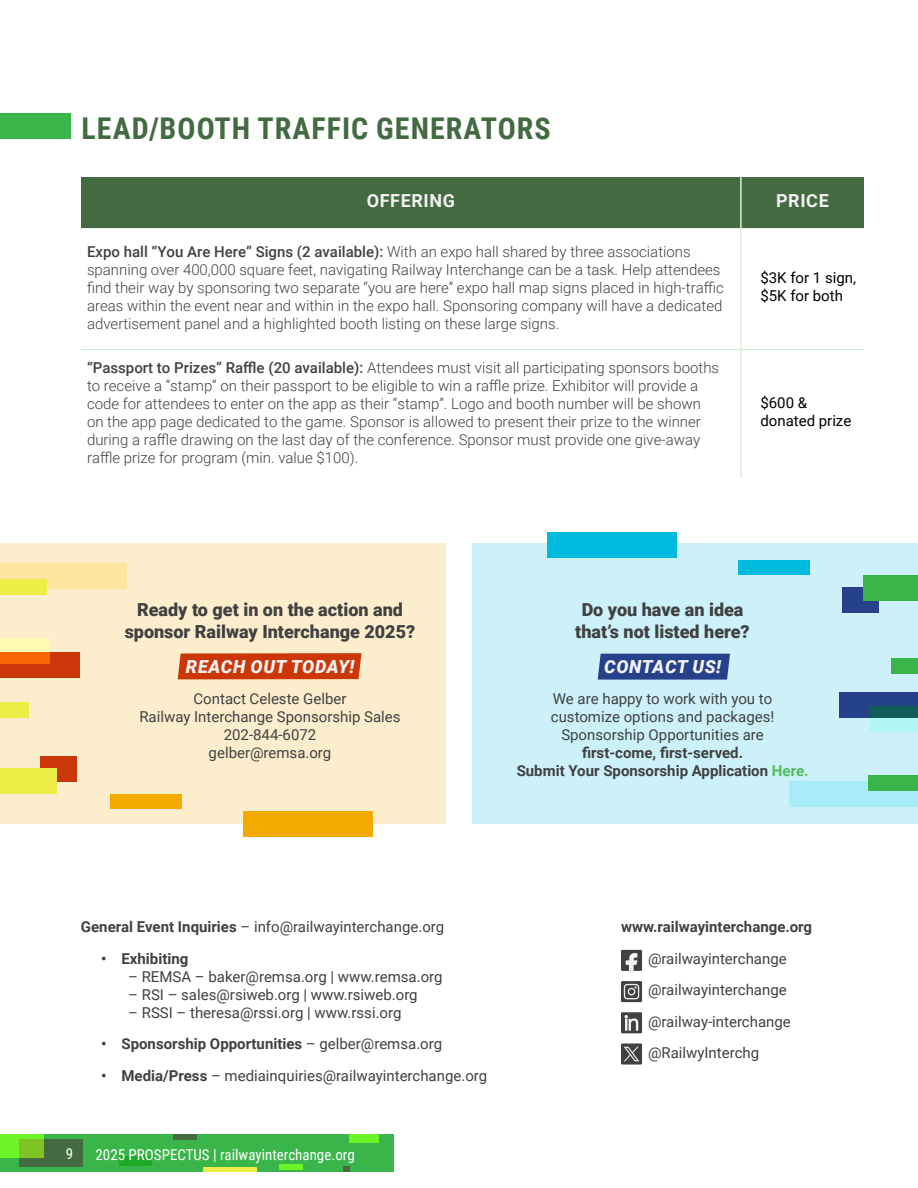
<style>
.page{position:relative;width:918px;height:1188px;background:#fff}
.page>*{position:absolute;margin:0;border:0;box-sizing:border-box;transform-origin:0 0}
.t1{font:700 30px "Roboto Condensed";letter-spacing:.035em;color:#446a42}
.t2{font:900 18px/21.6px "Roboto";color:#414042;text-align:center}
.t3{font:italic 900 18px "Roboto";letter-spacing:.035em;color:#f3f2f3}
.t4{font:700 18px "Roboto";letter-spacing:.035em;color:#f3f2f3}
.t5{font:300 15px/18px "Roboto";color:#414042}
.t6{font:15px/18px "Roboto";color:#414042;text-align:center}
.t7{font:700 15px/18px "Roboto";color:#414042;text-align:center}
.t8{font:15px/18px "Roboto";color:#000}
.t9{font:15px "Roboto Condensed";color:#fff}
.s1{font-weight:500}
.s2{color:#4ebc5c}
.s3{font-weight:700}
.s4{font-weight:400}
</style>
<div class="page">
<div style="left:0;top:1134px;width:393px;height:38px;background:#3ab54a"></div>
<div style="left:19px;top:1139px;width:64px;height:28px;background:#446a42"></div>
<svg style="left:0;top:1134px;width:43px;height:24px"></svg>
<div style="left:349px;top:1134px;width:29px;height:9px;background:#6cf428"></div>
<div style="left:119px;top:1156px;width:33px;height:9px;background:#1ea926"></div>
<div style="left:279px;top:1164px;width:24px;height:6px;background:#6cf428"></div>
<div style="left:173px;top:1134px;width:24px;height:6px;background:#446a42"></div>
<svg style="left:344px;top:1166px;width:6px;height:6px"></svg>
<div style="left:203px;top:1167px;width:54px;height:5px;background:#eeec46"></div>
<div style="left:0;top:543px;width:446px;height:281px;background:#fceecc"></div>
<div style="left:472px;top:543px;width:446px;height:281px;background:#ccf1f8"></div>
<div style="left:81px;top:177px;width:783px;height:51px;background:#446a42"></div>
<hr style="left:81px;top:349px;width:659px;height:1px;background:#c4e9c9">
<hr style="left:742px;top:349px;width:122px;height:1px;background:#c4e9c9">
<hr style="left:740px;top:228px;width:2px;height:122px;background:#d7f0db">
<hr style="left:740px;top:350px;width:2px;height:128px;background:#d7f0db">
<hr style="left:740px;top:177px;width:2px;height:51px;background:#d7f0db">
<div style="left:621px;top:1043px;width:21px;height:22px;background:#414042"></div>
<svg style="left:624px;top:1046px;width:16px;height:16px"></svg>
<div style="left:621px;top:950px;width:21px;height:21px;background:#414042"></div>
<svg style="left:626px;top:953px;width:11px;height:19px"></svg>
<div style="left:621px;top:1012px;width:21px;height:21px;background:#414042"></div>
<svg style="left:625px;top:1015px;width:13px;height:16px"></svg>
<svg style="left:621px;top:981px;width:21px;height:21px"></svg>
<svg style="left:624px;top:984px;width:15px;height:15px"></svg>
<div style="left:0;top:114px;width:70px;height:25px;background:#3ab54a"></div>
<div style="left:40px;top:757px;width:37px;height:25px;background:#cb3709"></div>
<div style="left:843px;top:587px;width:36px;height:26px;background:#25418a"></div>
<div style="left:0;top:652px;width:80px;height:26px;background:#cb3709"></div>
<div style="left:840px;top:692px;width:78px;height:26px;background:#25418a"></div>
<div style="left:0;top:563px;width:126px;height:25px;background:#fee59d"></div>
<div style="left:789px;top:781px;width:129px;height:26px;background:#a8ebf9"></div>
<svg style="left:0;top:638px;width:50px;height:26px"></svg>
<svg style="left:870px;top:706px;width:48px;height:26px"></svg>
<div style="left:243px;top:812px;width:130px;height:25px;background:#f2a900"></div>
<div style="left:547px;top:532px;width:129px;height:26px;background:#00bbde"></div>
<div style="left:110px;top:795px;width:71px;height:14px;background:#f2a900"></div>
<div style="left:738px;top:561px;width:71px;height:14px;background:#00bbde"></div>
<div style="left:0;top:768px;width:56px;height:26px;background:#eeec46"></div>
<div style="left:863px;top:576px;width:55px;height:25px;background:#3ab54a"></div>
<div style="left:0;top:702px;width:28px;height:16px;background:#eeec46"></div>
<div style="left:891px;top:658px;width:27px;height:16px;background:#3ab54a"></div>
<div style="left:0;top:579px;width:46px;height:16px;background:#eeec46"></div>
<div style="left:869px;top:775px;width:49px;height:15px;background:#3ab54a"></div>
<div style="left:598px;top:654px;width:132px;height:26px;background:#25418a"></div>
<div style="left:178px;top:653px;width:184px;height:26px;background:#cb3709"></div>
<h1 class="t1" style="left:82px;top:108px;width:471px">LEAD/BOOTH TRAFFIC GENERATORS</h1>
<p class="t4" style="left:367px;top:188px;width:90px">OFFERING</p>
<p class="t4" style="left:776px;top:188px;width:54px">PRICE</p>
<p class="t5" style="left:87px;top:242px;width:638px"><span class="s1">Expo hall “You Are Here” Signs (2 available):</span> With an expo hall shared by three associations spanning over 400,000 square feet, navigating Railway Interchange can be a task. Help attendees find their way by sponsoring two separate “you are here” expo hall map signs placed in high-traffic areas within the event near and within in the expo hall. Sponsoring company will have a dedicated advertisement panel and a highlighted booth listing on these large signs.</p>
<p class="t8" style="left:760px;top:269px;width:97px">$3K for 1 sign, $5K for both</p>
<p class="t5" style="left:87px;top:358px;width:634px"><span class="s1">“Passport to Prizes” Raffle (20 available):</span> Attendees must visit all participating sponsors booths to receive a “stamp” on their passport to be eligible to win a raffle prize. Exhibitor will provide a code for attendees to enter on the app as their “stamp”. Logo and booth number will be shown on the app page dedicated to the game. Sponsor is allowed to present their prize to the winner during a raffle drawing on the last day of the conference. Sponsor must provide one give-away raffle prize for program (min. value $100).</p>
<p class="t8" style="left:760px;top:393px;width:93px">$600 &amp; donated prize</p>
<p class="t2" style="left:125px;top:598px;width:292px">Ready to get in on the action and sponsor Railway Interchange 2025?</p>
<p class="t3" style="left:186px;top:654px;width:170px">REACH OUT TODAY!</p>
<p class="t6" style="left:139px;top:689px;width:263px">Contact Celeste Gelber<br>Railway Interchange Sponsorship Sales<br>202-844-6072<br>gelber@remsa.org</p>
<p class="t2" style="left:575px;top:598px;width:176px">Do you have an idea that’s not listed here?</p>
<p class="t3" style="left:604px;top:654px;width:118px">CONTACT US!</p>
<p class="t6" style="left:551px;top:689px;width:225px">We are happy to work with you to customize options and packages!<br>Sponsorship Opportunities are</p>
<p class="t7" style="left:517px;top:743px;width:293px">first-come, first-served.<br>Submit Your Sponsorship Application <span class="s2">Here.</span></p>
<p class="t6" style="left:81px;top:918px;width:365px"><span class="s3">General Event Inquiries</span> – info@railwayinterchange.org</p>
<p class="t7" style="left:101px;top:949px;width:89px">• Exhibiting</p>
<p class="t6" style="left:128px;top:967px;width:316px">– REMSA – baker@remsa.org | www.remsa.org</p>
<p class="t6" style="left:128px;top:985px;width:291px">– RSI – sales@rsiweb.org | www.rsiweb.org</p>
<p class="t6" style="left:128px;top:1003px;width:275px">– RSSI – theresa@rssi.org | www.rssi.org</p>
<p class="t7" style="left:101px;top:1035px;width:342px">• Sponsorship Opportunities <span class="s4">– gelber@remsa.org</span></p>
<p class="t6" style="left:101px;top:1066px;width:388px"><span class="s3">• Media/Press</span> – mediainquiries@railwayinterchange.org</p>
<p class="t9" style="left:66px;top:1143px;width:9px">9</p>
<p class="t9" style="left:96px;top:1144px;width:261px">2025 PROSPECTUS | railwayinterchange.org</p>
<p class="t7" style="left:621px;top:918px;width:193px">www.railwayinterchange.org</p>
<p class="t6" style="left:648px;top:942px;width:144px;line-height:31.5px;text-align:left">@railwayinterchange @railwayinterchange @railway-interchange @RailwyInterchg</p>
</div>
